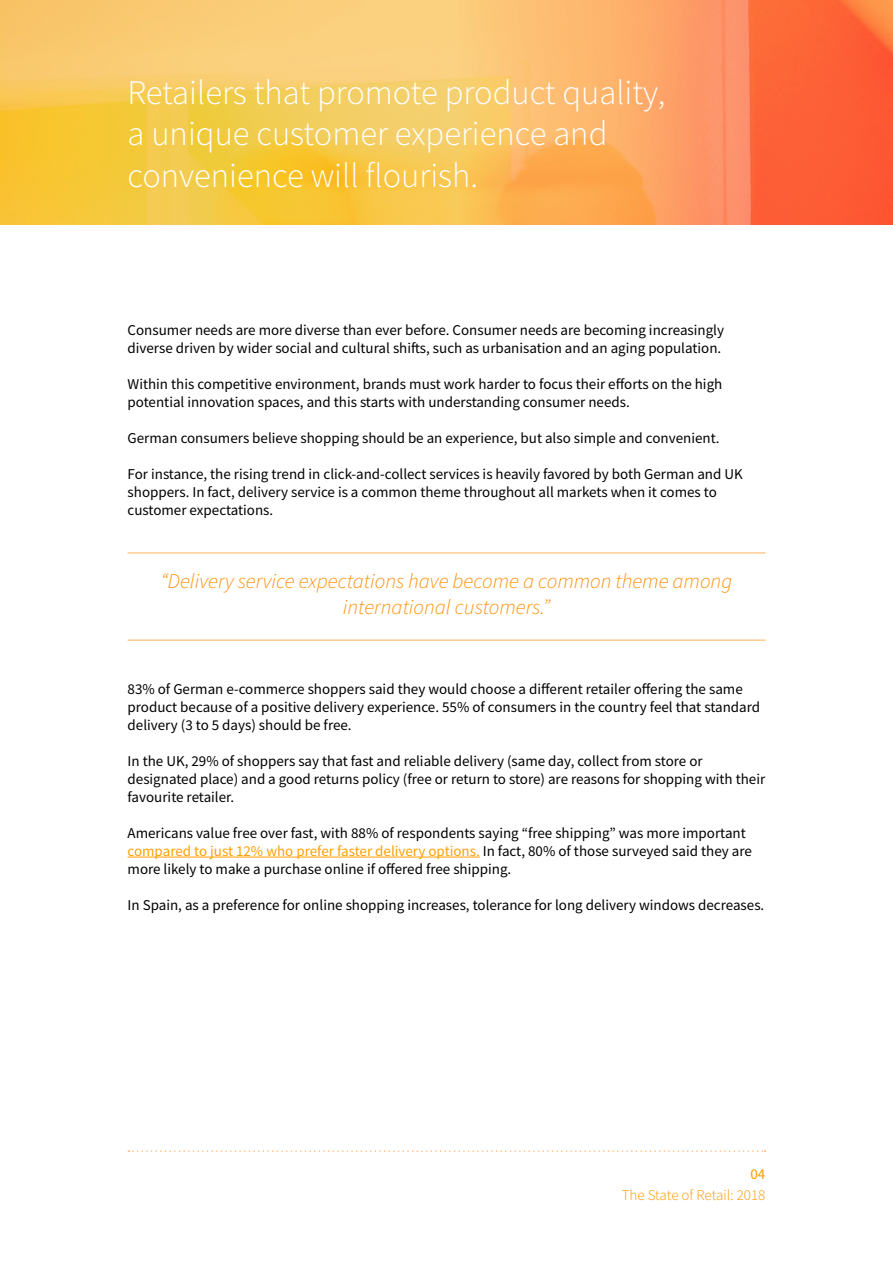
<style>
.page{position:relative;width:893px;height:1263px;background:#fff}
.page>*{position:absolute;margin:0;border:0;box-sizing:border-box;transform-origin:0 0}
.t1{font:300 34.5px/41.4px "Source Sans Pro";color:#fff}
.t2{font:italic 300 21px/25.2px "Source Sans Pro";color:#ff900b;text-align:center}
.t3{font:15px/18px "Source Sans Pro";color:#000}
.t4{font:300 15px "Source Sans Pro";color:#fd9800}
.t5{font:15px "Source Sans Pro";color:#fd9800}
.s1{color:#ffa004}
</style>
<div class="page">
<svg style="left:0;top:0;width:893px;height:225px;background:#f9af57"></svg>
<svg style="left:128px;top:1150px;width:638px;height:2px"></svg>
<hr style="left:128px;top:640px;width:637px;height:1px;background:#ff941b">
<hr style="left:128px;top:553px;width:637px;height:1px;background:#ff941b">
<hr style="left:128px;top:857px;width:352px;height:1px;background:#ffa004">
<h1 class="t1" style="left:128px;top:72px;width:539px">Retailers that promote product quality, a unique customer experience and convenience will flourish.</h1>
<p class="t3" style="left:128px;top:320px;width:598px">Consumer needs are more diverse than ever before. Consumer needs are becoming increasingly diverse driven by wider social and cultural shifts, such as urbanisation and an aging population.</p>
<p class="t3" style="left:128px;top:374px;width:596px">Within this competitive environment, brands must work harder to focus their efforts on the high potential innovation spaces, and this starts with understanding consumer needs.</p>
<p class="t3" style="left:128px;top:428px;width:594px">German consumers believe shopping should be an experience, but also simple and convenient.</p>
<p class="t3" style="left:128px;top:464px;width:617px">For instance, the rising trend in click-and-collect services is heavily favored by both German and UK shoppers. In fact, delivery service is a common theme throughout all markets when it comes to customer expectations.</p>
<h2 class="t2" style="left:161px;top:569px;width:573px">“Delivery service expectations have become a common theme among international customers.”</h2>
<p class="t3" style="left:128px;top:679px;width:634px">83% of German e-commerce shoppers said they would choose a different retailer offering the same product because of a positive delivery experience. 55% of consumers in the country feel that standard delivery (3 to 5 days) should be free.</p>
<p class="t3" style="left:128px;top:751px;width:639px">In the UK, 29% of shoppers say that fast and reliable delivery (same day, collect from store or designated place) and a good returns policy (free or return to store) are reasons for shopping with their favourite retailer.</p>
<p class="t3" style="left:128px;top:823px;width:626px">Americans value free over fast, with 88% of respondents saying “free shipping” was more important <span class="s1">compared to just 12% who prefer faster delivery options.</span> In fact, 80% of those surveyed said they are more likely to make a purchase online if offered free shipping.</p>
<p class="t3" style="left:128px;top:895px;width:638px">In Spain, as a preference for online shopping increases, tolerance for long delivery windows decreases.</p>
<p class="t5" style="left:750px;top:1164px;width:16px">04</p>
<p class="t4" style="left:622px;top:1186px;width:145px">The State of Retail: 2018</p>
</div>
